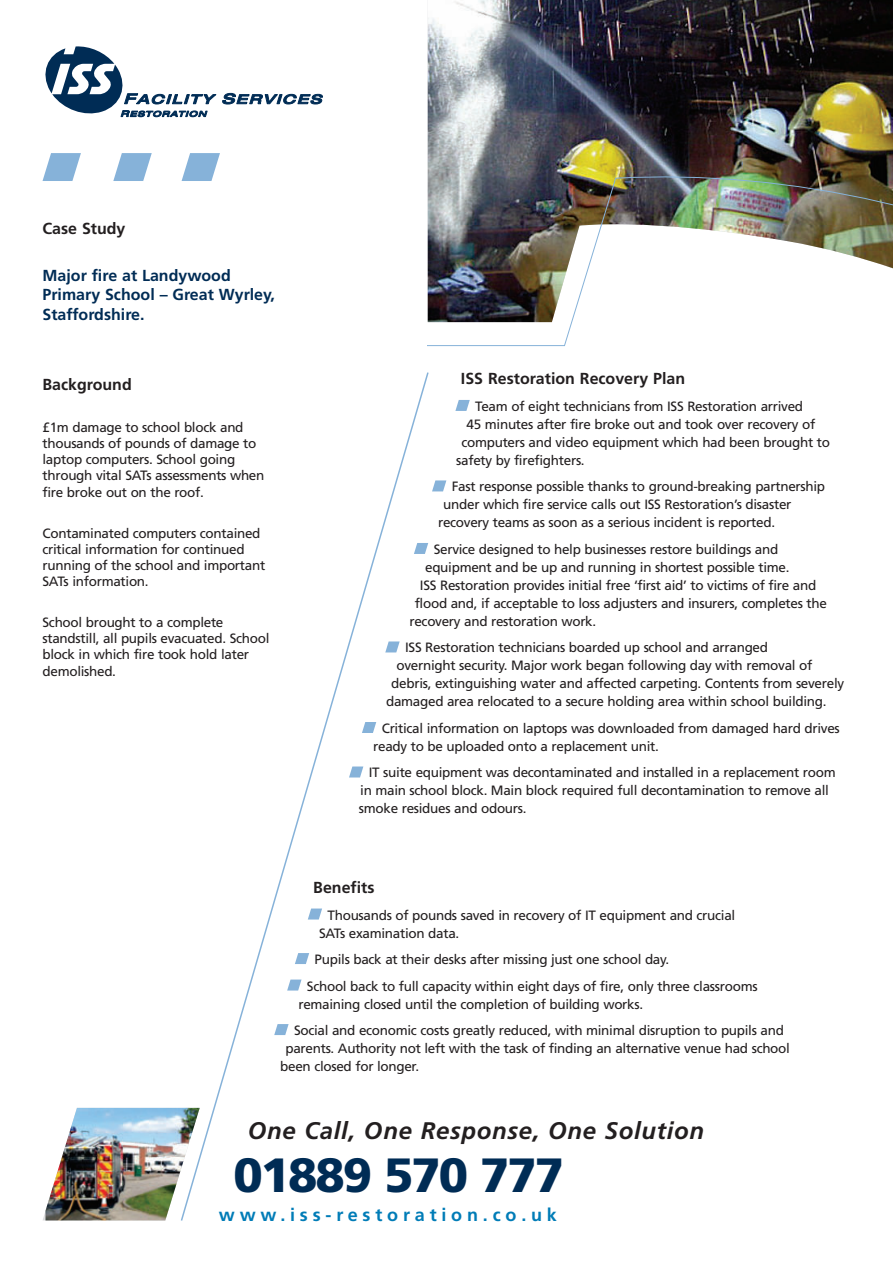
<style>
.page{position:relative;width:893px;height:1263px;background:#fff}
.page>*{position:absolute;margin:0;border:0;box-sizing:border-box;transform-origin:0 0}
.t1{font:900 48px "Frutiger";letter-spacing:-.045em;color:#002c55}
.t2{font:italic 700 24px "Frutiger";letter-spacing:.03em;color:#231f20}
.t3{font:700 18px "Frutiger";letter-spacing:.265em;color:#007cb7}
.t4{font:700 15.9px/19.2px "Frutiger";color:#002c55}
.t5{font:700 15.9px "Frutiger";color:#231f20}
.t6{font:13.5px/16.2px "Frutiger";letter-spacing:-.02em;color:#231f20}
</style>
<div class="page">
<svg style="left:45px;top:46px;width:278px;height:72px"></svg>
<svg style="left:43px;top:153px;width:38px;height:28px"></svg>
<svg style="left:113px;top:153px;width:39px;height:28px"></svg>
<svg style="left:182px;top:153px;width:38px;height:28px"></svg>
<img style="left:428px;top:0;width:465px;height:175px">
<img style="left:428px;top:175px;width:465px;height:172px">
<svg style="left:180px;top:372px;width:249px;height:849px"></svg>
<svg style="left:349px;top:766px;width:14px;height:11px"></svg>
<svg style="left:362px;top:722px;width:14px;height:11px"></svg>
<svg style="left:385px;top:641px;width:15px;height:11px"></svg>
<svg style="left:414px;top:543px;width:14px;height:11px"></svg>
<svg style="left:432px;top:480px;width:14px;height:11px"></svg>
<svg style="left:455px;top:400px;width:15px;height:11px"></svg>
<svg style="left:274px;top:1024px;width:15px;height:11px"></svg>
<svg style="left:287px;top:979px;width:14px;height:11px"></svg>
<svg style="left:295px;top:953px;width:14px;height:11px"></svg>
<svg style="left:308px;top:908px;width:14px;height:11px"></svg>
<img style="left:46px;top:1108px;width:154px;height:112px">
<p class="t5" style="left:43px;top:222px;width:84px">Case Study</p>
<p class="t4" style="left:43px;top:267px;width:234px">Major fire at Landywood<br>Primary School – Great Wyrley,<br>Staffordshire.</p>
<p class="t5" style="left:43px;top:378px;width:91px">Background</p>
<p class="t6" style="left:43px;top:420px;width:223px">£1m damage to school block and thousands of pounds of damage to laptop computers. School going through vital SATs assessments when fire broke out on the roof.</p>
<p class="t6" style="left:43px;top:526px;width:224px">Contaminated computers contained critical information for continued running of the school and important<br>SATs information.</p>
<p class="t6" style="left:43px;top:615px;width:228px">School brought to a complete standstill, all pupils evacuated. School block in which fire took hold later demolished.</p>
<p class="t5" style="left:461px;top:372px;width:226px">ISS Restoration Recovery Plan</p>
<p class="t6" style="left:475px;top:399px;width:329px">Team of eight technicians from ISS Restoration arrived</p>
<p class="t6" style="left:467px;top:417px;width:350px">45 minutes after fire broke out and took over recovery of</p>
<p class="t6" style="left:461px;top:435px;width:370px">computers and video equipment which had been brought to</p>
<p class="t6" style="left:456px;top:453px;width:130px">safety by firefighters.</p>
<p class="t6" style="left:452px;top:480px;width:375px">Fast response possible thanks to ground-breaking partnership</p>
<p class="t6" style="left:443px;top:498px;width:350px">under which fire service calls out ISS Restoration’s disaster</p>
<p class="t6" style="left:438px;top:516px;width:339px">recovery teams as soon as a serious incident is reported.</p>
<p class="t6" style="left:434px;top:542px;width:346px">Service designed to help businesses restore buildings and</p>
<p class="t6" style="left:425px;top:560px;width:366px">equipment and be up and running in shortest possible time.</p>
<p class="t6" style="left:420px;top:578px;width:398px">ISS Restoration provides initial free ‘first aid’ to victims of fire and</p>
<p class="t6" style="left:415px;top:596px;width:414px">flood and, if acceptable to loss adjusters and insurers, completes the</p>
<p class="t6" style="left:409px;top:614px;width:188px">recovery and restoration work.</p>
<p class="t6" style="left:405px;top:641px;width:364px">ISS Restoration technicians boarded up school and arranged</p>
<p class="t6" style="left:397px;top:659px;width:417px">overnight security. Major work began following day with removal of</p>
<p class="t6" style="left:391px;top:677px;width:454px">debris, extinguishing water and affected carpeting. Contents from severely</p>
<p class="t6" style="left:386px;top:695px;width:442px">damaged area relocated to a secure holding area within school building.</p>
<p class="t6" style="left:373px;top:720px;width:468px;line-height:18px;text-indent:9px">Critical information on laptops was downloaded from damaged hard drives ready to be uploaded onto a replacement unit.</p>
<p class="t6" style="left:359px;top:765px;width:478px;line-height:18px;text-indent:10px">IT suite equipment was decontaminated and installed in a replacement room in main school block. Main block required full decontamination to remove all smoke residues and odours.</p>
<p class="t5" style="left:313px;top:881px;width:63px">Benefits</p>
<p class="t6" style="left:319px;top:907px;width:418px;line-height:18px;text-indent:9px">Thousands of pounds saved in recovery of IT equipment and crucial<br>SATs examination data.</p>
<p class="t6" style="left:307px;top:947px;width:452px;line-height:26.5px;text-indent:8px">Pupils back at their desks after missing just one school day.<br>School back to full capacity within eight days of fire, only three classrooms</p>
<p class="t6" style="left:294px;top:991px;width:491px;line-height:26.5px;text-indent:4px">remaining closed until the completion of building works.<br>Social and economic costs greatly reduced, with minimal disruption to pupils and</p>
<p class="t6" style="left:280px;top:1040px;width:511px;line-height:18px;text-indent:5px">parents. Authority not left with the task of finding an alternative venue had school been closed for longer.</p>
<h2 class="t2" style="left:248px;top:1121px;width:458px">One Call, One Response, One Solution</h2>
<h1 class="t1" style="left:233px;top:1156px;width:332px">01889 570 777</h1>
<h3 class="t3" style="left:219px;top:1207px;width:340px">www.iss-restoration.co.uk</h3>
</div>
